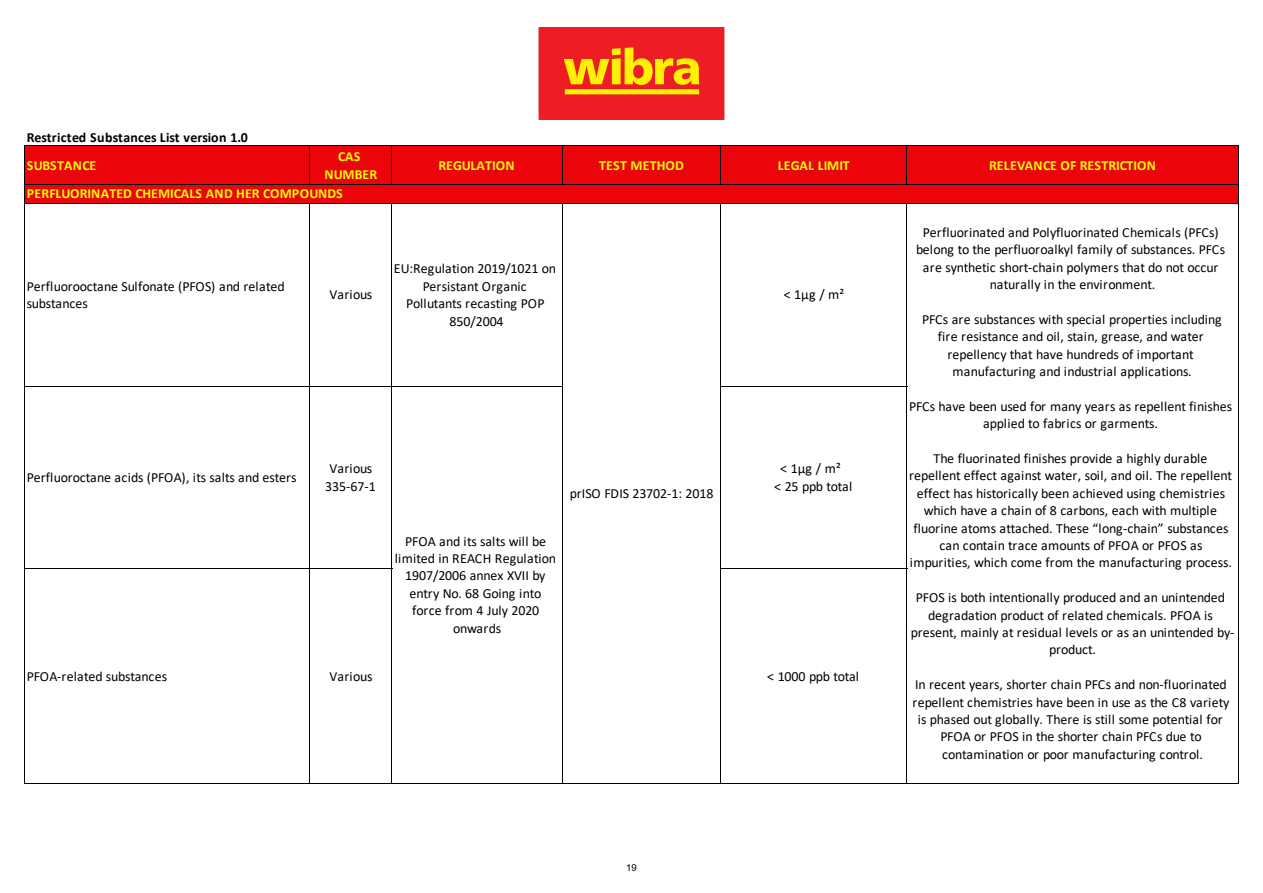
<style>
.page{position:relative;width:1263px;height:893px;background:#fff}
.page>*{position:absolute;margin:0;border:0;box-sizing:border-box;transform-origin:0 0}
.t1{font:13.95px/17.4px "Calibri";color:#000;text-align:center}
.t2{font:700 13.95px/17.4px "Calibri";letter-spacing:.005em;color:#f7fa05;text-align:center}
.t3{font:700 13.95px/27.9px "Calibri";letter-spacing:.015em;color:#000}
.t4{font:13.95px "Calibri";letter-spacing:-.025em;color:#000}
.t5{font:9.6px "Arial";color:#000}
.s1{color:#f7fa05}
</style>
<div class="page">
<div style="left:25px;top:145px;width:1214px;height:40px;background:#eb0409"></div>
<hr style="left:24px;top:145px;width:1px;height:40px;background:#000">
<hr style="left:310px;top:146px;width:1px;height:39px;background:#000">
<hr style="left:391px;top:146px;width:1px;height:39px;background:#000">
<hr style="left:562px;top:146px;width:1px;height:39px;background:#000">
<hr style="left:720px;top:146px;width:1px;height:39px;background:#000">
<hr style="left:906px;top:146px;width:1px;height:39px;background:#000">
<hr style="left:1238px;top:146px;width:1px;height:39px;background:#000">
<hr style="left:25px;top:145px;width:1214px;height:1px;background:#000">
<div style="left:25px;top:185px;width:1214px;height:19px;background:#eb0409"></div>
<hr style="left:25px;top:386px;width:538px;height:1px;background:#000">
<hr style="left:25px;top:568px;width:367px;height:1px;background:#000">
<hr style="left:24px;top:184px;width:1px;height:600px;background:#000">
<hr style="left:1238px;top:185px;width:1px;height:599px;background:#000">
<hr style="left:310px;top:204px;width:1px;height:580px;background:#000">
<hr style="left:391px;top:204px;width:1px;height:580px;background:#000">
<hr style="left:562px;top:204px;width:1px;height:580px;background:#000">
<hr style="left:720px;top:204px;width:1px;height:580px;background:#000">
<hr style="left:906px;top:204px;width:1px;height:580px;background:#000">
<hr style="left:25px;top:184px;width:1214px;height:1px;background:#000">
<hr style="left:25px;top:203px;width:1214px;height:1px;background:#000">
<hr style="left:721px;top:386px;width:186px;height:1px;background:#000">
<hr style="left:721px;top:568px;width:186px;height:1px;background:#000">
<hr style="left:25px;top:783px;width:1214px;height:1px;background:#000">
<div style="left:538px;top:27px;width:186px;height:93px;background:#ee1d23"></div>
<div style="left:565px;top:89px;width:134px;height:5px;background:#fff101"></div>
<svg style="left:564px;top:47px;width:135px;height:38px"></svg>
<p class="t3" style="left:27px;top:123px;width:223px">Restricted Substances List version 1.0<br><span class="s1">SUBSTANCE</span></p>
<p class="t2" style="left:324px;top:148px;width:55px">CAS<br>NUMBER</p>
<p class="t2" style="left:438px;top:156px;width:78px">REGULATION</p>
<p class="t2" style="left:599px;top:156px;width:86px">TEST METHOD</p>
<p class="t2" style="left:778px;top:156px;width:74px">LEGAL LIMIT</p>
<p class="t2" style="left:989px;top:156px;width:168px">RELEVANCE OF RESTRICTION</p>
<p class="t2" style="left:27px;top:184px;width:318px">PERFLUORINATED CHEMICALS AND HER COMPOUNDS</p>
<p class="t1" style="left:27px;top:277px;width:259px;text-align:left">Perfluorooctane Sulfonate (PFOS) and related substances</p>
<p class="t1" style="left:330px;top:286px;width:44px">Various</p>
<p class="t1" style="left:394px;top:260px;width:164px">EU:Regulation 2019/1021 on<br>Persistant Organic<br>Pollutants recasting POP<br>850/2004</p>
<p class="t1" style="left:784px;top:286px;width:62px">&lt; 1μg / m²</p>
<p class="t1" style="left:27px;top:468px;width:271px">Perfluoroctane acids (PFOA), its salts and esters</p>
<p class="t1" style="left:325px;top:460px;width:52px">Various<br>335-67-1</p>
<p class="t1" style="left:774px;top:460px;width:79px">&lt; 1μg / m²<br>&lt; 25 ppb total</p>
<p class="t1" style="left:570px;top:484px;width:145px">prISO FDIS 23702-1: 2018</p>
<p class="t1" style="left:395px;top:532px;width:163px">PFOA and its salts will be limited in REACH Regulation<br>1907/2006 annex XVII by entry No. 68 Going into force from 4 July 2020 onwards</p>
<p class="t1" style="left:27px;top:667px;width:142px">PFOA-related substances</p>
<p class="t1" style="left:330px;top:667px;width:44px">Various</p>
<p class="t4" style="left:767px;top:666px;width:93px">&lt; 1000 ppb total</p>
<p class="t5" style="left:626px;top:861px;width:12px">19</p>
<p class="t1" style="left:916px;top:223px;width:311px">Perfluorinated and Polyfluorinated Chemicals (PFCs) belong to the perfluoroalkyl family of substances. PFCs are synthetic short-chain polymers that do not occur naturally in the environment.</p>
<p class="t1" style="left:922px;top:310px;width:301px">PFCs are substances with special properties including fire resistance and oil, stain, grease, and water repellency that have hundreds of important manufacturing and industrial applications.</p>
<p class="t1" style="left:909px;top:397px;width:325px">PFCs have been used for many years as repellent finishes applied to fabrics or garments.</p>
<p class="t1" style="left:909px;top:449px;width:325px">The fluorinated finishes provide a highly durable repellent effect against water, soil, and oil. The repellent effect has historically been achieved using chemistries which have a chain of 8 carbons, each with multiple fluorine atoms attached. These “long-chain” substances can contain trace amounts of PFOA or PFOS as impurities, which come from the manufacturing process.</p>
<p class="t1" style="left:911px;top:589px;width:325px">PFOS is both intentionally produced and an unintended degradation product of related chemicals. PFOA is present, mainly at residual levels or as an unintended by&shy;product.</p>
<p class="t1" style="left:912px;top:676px;width:318px">In recent years, shorter chain PFCs and non-fluorinated repellent chemistries have been in use as the C8 variety is phased out globally. There is still some potential for PFOA or PFOS in the shorter chain PFCs due to contamination or poor manufacturing control.</p>
</div>
